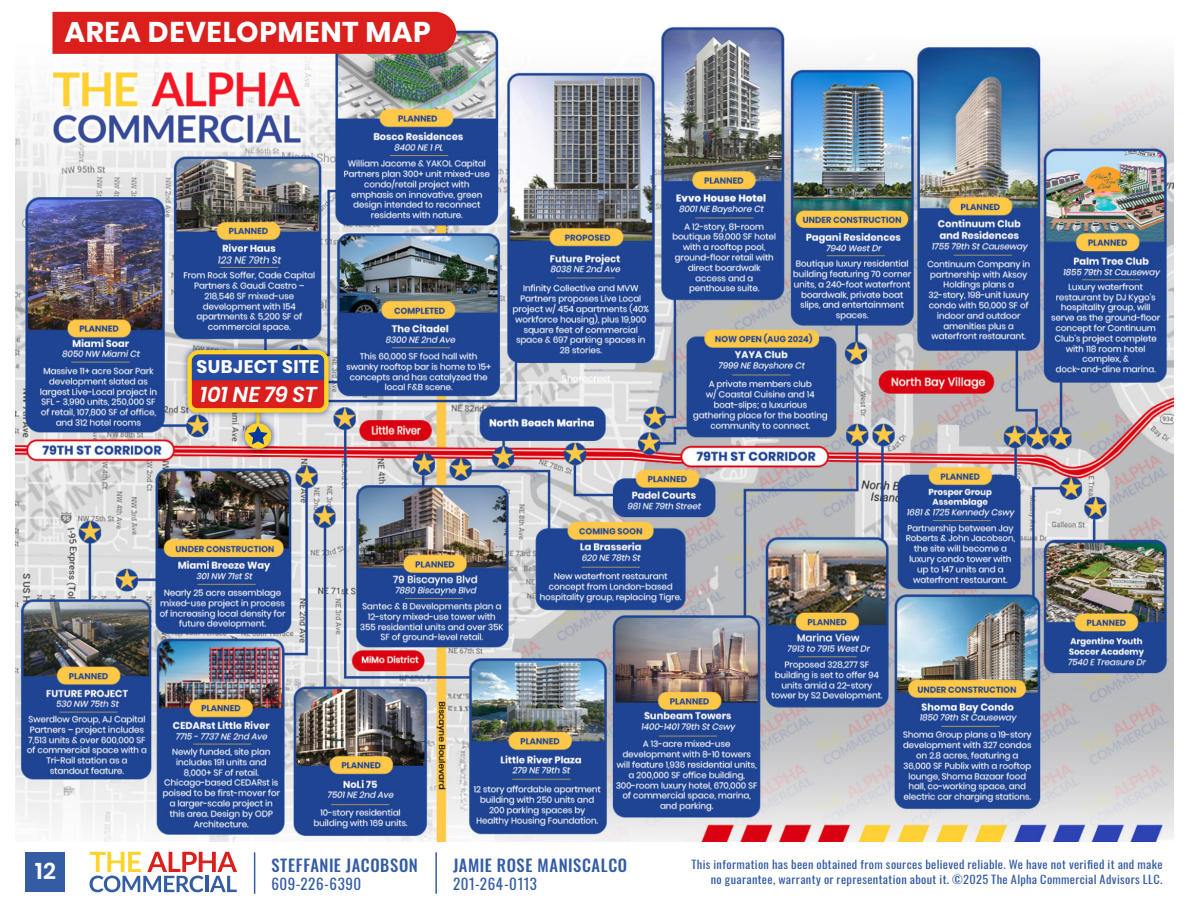
<style>
.page{position:relative;width:1188px;height:918px;background:#fff}
.page>*{position:absolute;margin:0;border:0;box-sizing:border-box;transform-origin:0 0}
.t1{font:700 28.5px "Poppins";letter-spacing:.02em;color:#fff}
.t2{font:600 22.8px "Poppins";color:#fff}
.t3{font:italic 600 21.45px "Poppins";letter-spacing:.005em;color:#fff}
.t4{font:700 18.15px "Poppins";letter-spacing:.025em;color:#fff}
.t5{font:500 16.5px "Oswald";letter-spacing:.035em;color:#345ca5}
.t6{font:15px "Oswald";letter-spacing:.04em;color:#345ca5}
.t7{font:11.25px/15px "Oswald";letter-spacing:.03em;color:#345ca5;text-align:right;scale:1.1 1}
</style>
<div class="page">
<img style="left:15px;top:26px;width:1158px;height:815px">
<div style="left:52px;top:12px;width:404px;height:42px;background:#da1f1c"></div>
<svg style="left:90px;top:852px;width:147px;height:40px"></svg>
<div style="left:26px;top:852px;width:39px;height:40px;background:#345ca5"></div>
<hr style="left:435px;top:853px;width:2px;height:40px;background:#345ca5">
<hr style="left:254px;top:853px;width:1px;height:40px;background:#345ca5">
<img style="left:280px;top:432px;width:22px;height:24px">
<div style="left:279px;top:403px;width:23px;height:29px;background:#e3e3e3"></div>
<img style="left:236px;top:423px;width:44px;height:36px">
<div style="left:245px;top:424px;width:26px;height:24px;background:#ffd329;border-radius:50%"></div>
<div style="left:245px;top:423px;width:26px;height:26px;border:1px solid #ffd329;border-radius:50%"></div>
<svg style="left:248px;top:426px;width:20px;height:19px"></svg>
<hr style="left:256px;top:410px;width:3px;height:14px;background:#ffd329">
<img style="left:177px;top:340px;width:162px;height:83px">
<svg style="left:185px;top:348px;width:146px;height:67px;background:#9a5b5d"></svg>
<h1 class="t1" style="left:65px;top:16px;width:368px">AREA DEVELOPMENT MAP</h1>
<h3 class="t4" style="left:196px;top:356px;width:124px">SUBJECT SITE</h3>
<h3 class="t3" style="left:200px;top:382px;width:118px">101 NE 79 ST</h3>
<h2 class="t2" style="left:35px;top:858px;width:22px">12</h2>
<h3 class="t5" style="left:453px;top:856px;width:176px">JAMIE ROSE MANISCALCO</h3>
<h3 class="t6" style="left:453px;top:870px;width:85px">201-264-0113</h3>
<h3 class="t5" style="left:271px;top:856px;width:148px">STEFFANIE JACOBSON</h3>
<h3 class="t6" style="left:271px;top:870px;width:91px">609-226-6390</h3>
<p class="t7" style="left:691px;top:855px;width:430px">This information has been obtained from sources believed reliable. We have not verified it and make no guarantee, warranty or representation about it. ©2025 The Alpha Commercial Advisors LLC.</p>
</div>
